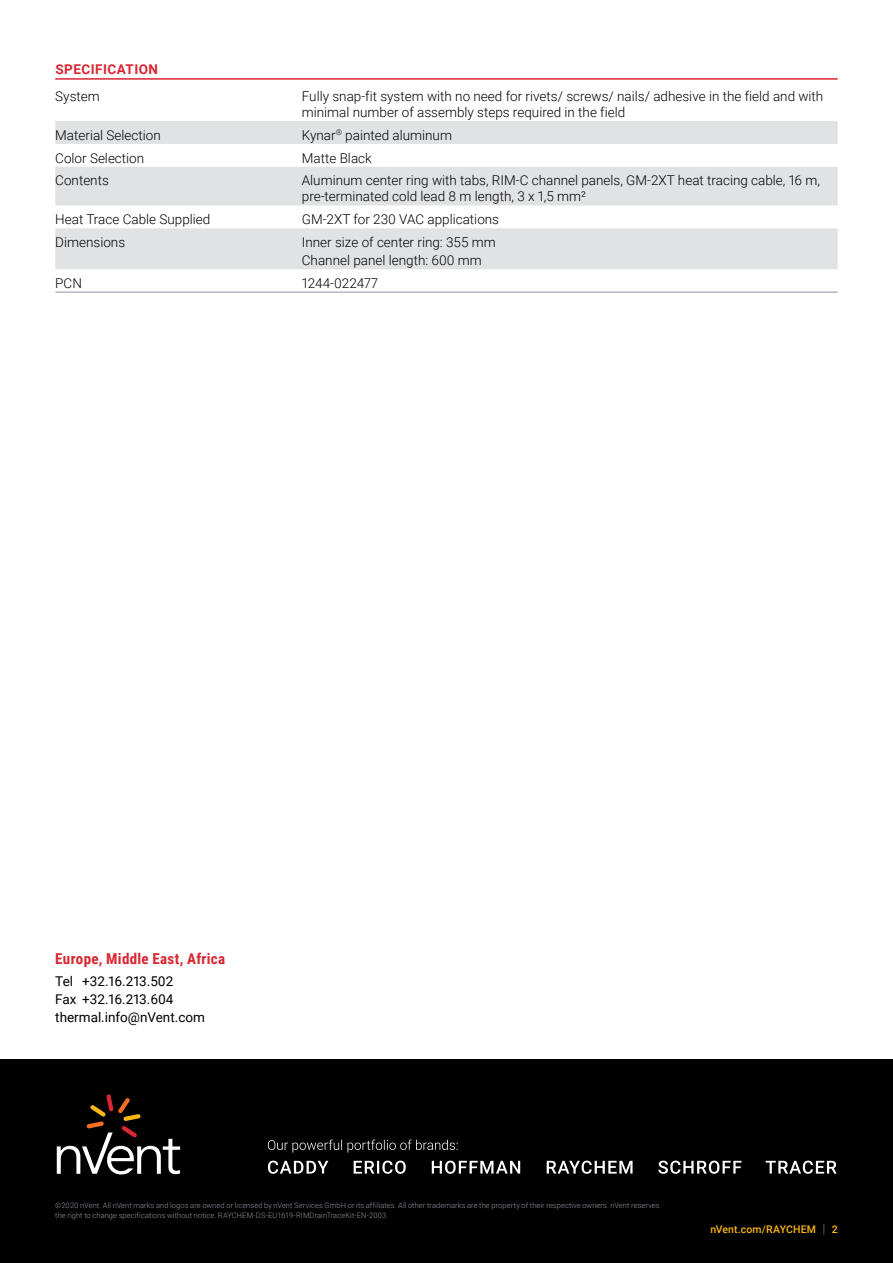
<style>
.page{position:relative;width:893px;height:1263px;background:#fff}
.page>*{position:absolute;margin:0;border:0;box-sizing:border-box;transform-origin:0 0}
.t1{font:700 15px "Roboto Condensed";letter-spacing:.02em;color:#d92632}
.t2{font:300 13.5px/15.8px "Roboto";color:#000}
.t3{font:13.5px/18px "Roboto";color:#000}
.t4{font:700 13.5px "Roboto";letter-spacing:.035em;color:#d92632}
.t5{font:500 10.5px "Roboto";letter-spacing:.015em;color:#fdb714}
.t6{font:300 7.5px/10.5px "Roboto";letter-spacing:.01em;color:#90969e}
.s1{font-weight:300;font-size:12.6px;color:#90969e}
</style>
<div class="page">
<div style="left:0;top:1059px;width:893px;height:204px;background:#000"></div>
<svg style="left:268px;top:1160px;width:569px;height:14px"></svg>
<svg style="left:268px;top:1139px;width:190px;height:13px"></svg>
<svg style="left:57px;top:1094px;width:123px;height:80px"></svg>
<svg style="left:55px;top:121px;width:783px;height:148px;fill:#e1e2e4"></svg>
<hr style="left:55px;top:292px;width:247px;height:1px;background:#90969e">
<hr style="left:302px;top:292px;width:536px;height:1px;background:#90969e">
<hr style="left:55px;top:78px;width:783px;height:2px;background:#d92632">
<p class="t4" style="left:56px;top:60px;width:104px">SPECIFICATION</p>
<p class="t2" style="left:55px;top:88px;width:46px">System</p>
<p class="t2" style="left:302px;top:88px;width:523px">Fully snap-fit system with no need for rivets/ screws/ nails/ adhesive in the field and with minimal number of assembly steps required in the field</p>
<p class="t2" style="left:55px;top:127px;width:107px">Material Selection</p>
<p class="t2" style="left:302px;top:126px;width:152px">Kynar<sup>®</sup> painted aluminum</p>
<p class="t2" style="left:55px;top:149px;width:90px">Color Selection</p>
<p class="t2" style="left:302px;top:149px;width:71px">Matte Black</p>
<p class="t2" style="left:55px;top:172px;width:55px">Contents</p>
<p class="t2" style="left:302px;top:172px;width:520px">Aluminum center ring with tabs, RIM-C channel panels, GM-2XT heat tracing cable, 16 m, pre-terminated cold lead 8 m length, 3 x 1,5 mm²</p>
<p class="t2" style="left:55px;top:211px;width:157px">Heat Trace Cable Supplied</p>
<p class="t2" style="left:302px;top:211px;width:199px">GM-2XT for 230 VAC applications</p>
<p class="t2" style="left:55px;top:234px;width:71px">Dimensions</p>
<p class="t2" style="left:302px;top:233px;width:195px;line-height:18px">Inner size of center ring: 355 mm<br>Channel panel length: 600 mm</p>
<p class="t2" style="left:55px;top:275px;width:28px">PCN</p>
<p class="t2" style="left:302px;top:275px;width:77px">1244-022477</p>
<p class="t1" style="left:55px;top:948px;width:171px">Europe, Middle East, Africa</p>
<p class="t3" style="left:55px;top:971px;width:151px">Tel +32.16.213.502<br>Fax +32.16.213.604 thermal.info@nVent.com</p>
<p class="t6" style="left:55px;top:1200px;width:606px">©2020 nVent. All nVent marks and logos are owned or licensed by nVent Services GmbH or its affiliates. All other trademarks are the property of their respective owners. nVent reserves the right to change specifications without notice. RAYCHEM-DS-EU1619-RIMDrainTraceKit-EN-2003</p>
<p class="t5" style="left:710px;top:1222px;width:129px">nVent.com/RAYCHEM <span class="s1">|</span> 2</p>
</div>
